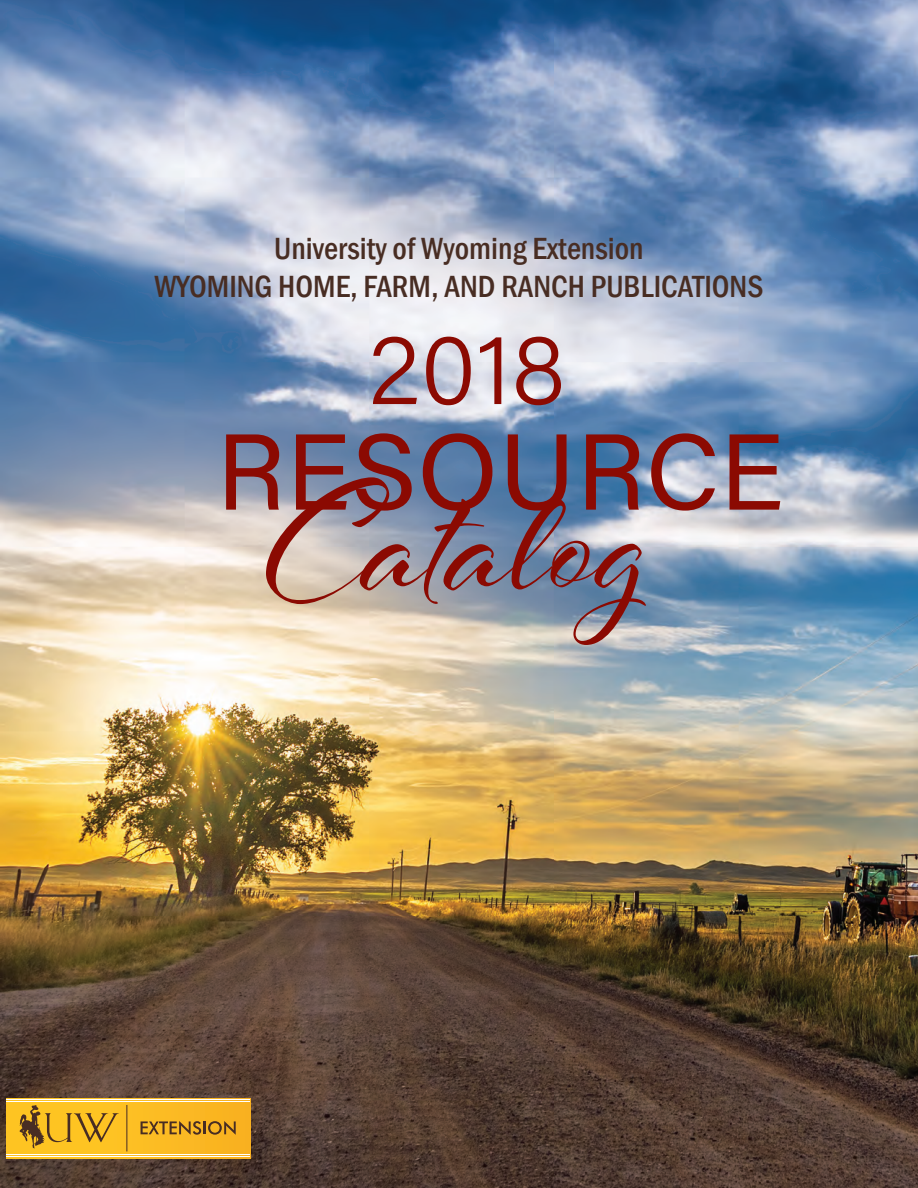
<style>
.page{position:relative;width:918px;height:1188px;background:#fff}
.page>*{position:absolute;margin:0;border:0;box-sizing:border-box;transform-origin:0 0}
.t1{font:167.7px "Al Fresco";color:#8b0a02}
.t2{font:108px "Acumin Pro";letter-spacing:.005em;color:#8b0a02}
.t3{font:300 100.65px "Acumin Pro";color:#8b0a02}
.t4{font:500 condensed 31.5px/37.8px "Franklin Gothic";color:#482d23;text-align:center}
</style>
<div class="page">
<img style="left:0;top:0;width:918px;height:1188px">
<svg style="left:6px;top:1098px;width:244px;height:60px;background:#fbbe2f"></svg>
<svg style="left:19px;top:1105px;width:100px;height:44px;background:#d8a422"></svg>
<hr style="left:6px;top:1100px;width:243px;height:1px;background:#fff">
<hr style="left:6px;top:1101px;width:243px;height:1px;background:#fff">
<hr style="left:6px;top:1155px;width:243px;height:1px;background:#fff">
<hr style="left:6px;top:1156px;width:243px;height:1px;background:#fff">
<hr style="left:127px;top:1105px;width:1px;height:46px;background:#482d23">
<svg style="left:141px;top:1121px;width:95px;height:14px"></svg>
<p class="t4" style="left:155px;top:230px;width:610px">University of Wyoming Extension<br>WYOMING HOME, FARM, AND RANCH PUBLICATIONS</p>
<h3 class="t3" style="left:368px;top:300px;width:199px">2018</h3>
<h2 class="t2" style="left:216px;top:397px;width:569px">RESOURCE</h2>
<h1 class="t1" style="left:266px;top:430px;width:386px">Catalog</h1>
</div>
